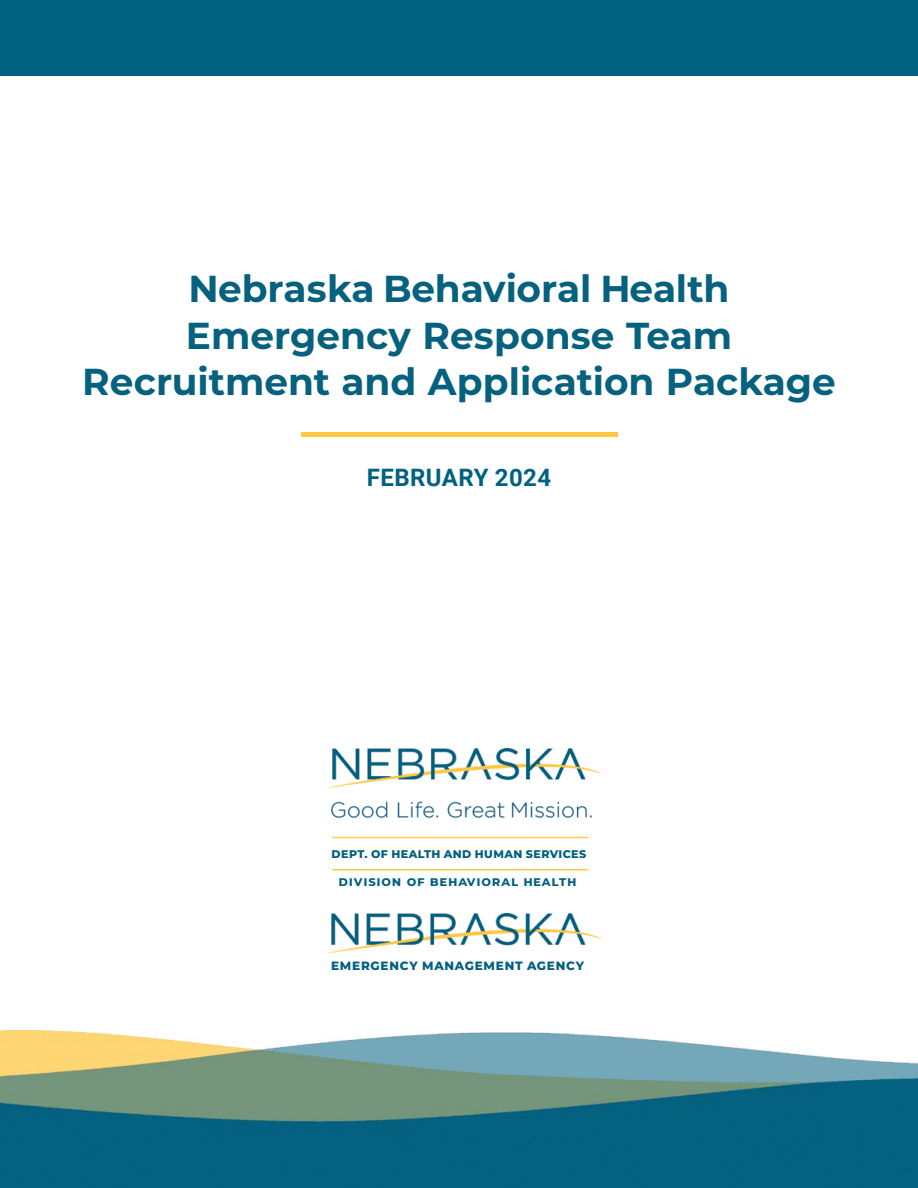
<style>
.page{position:relative;width:918px;height:1188px;background:#fff}
.page>*{position:absolute;margin:0;border:0;box-sizing:border-box;transform-origin:0 0}
.t1{font:700 37.5px/46.5px "Montserrat";color:#06617f;text-align:center}
.t2{font:700 24px "Roboto";letter-spacing:.02em;color:#006180}
.t3{font:700 13.5px "Montserrat";letter-spacing:.06em;color:#00607f}
.t4{font:800 12px "Montserrat";letter-spacing:.065em;color:#00607f}
.t5{font:800 11.1px "Montserrat";letter-spacing:.035em;color:#00607f}
</style>
<div class="page">
<div style="left:0;top:0;width:918px;height:36px;background:#006180"></div>
<img style="left:0;top:1030px;width:918px;height:158px">
<div style="left:301px;top:432px;width:316px;height:5px;background:#ffc843"></div>
<div style="left:0;top:35px;width:918px;height:40px;background:#006180"></div>
<img style="left:329px;top:748px;width:272px;height:91px">
<img style="left:329px;top:913px;width:272px;height:41px">
<hr style="left:332px;top:869px;width:256px;height:2px;background:#ffc843">
<p class="t1" style="left:82px;top:264px;width:755px">Nebraska Behavioral Health<br>Emergency Response Team<br>Recruitment and Application Package</p>
<p class="t2" style="left:367px;top:461px;width:186px">FEBRUARY 2024</p>
<p class="t5" style="left:332px;top:846px;width:256px">DEPT. OF HEALTH AND HUMAN SERVICES</p>
<p class="t3" style="left:338px;top:872px;width:240px">division of behavioral health</p>
<p class="t4" style="left:331px;top:957px;width:254px">EMERGENCY MANAGEMENT AGENCY</p>
</div>
